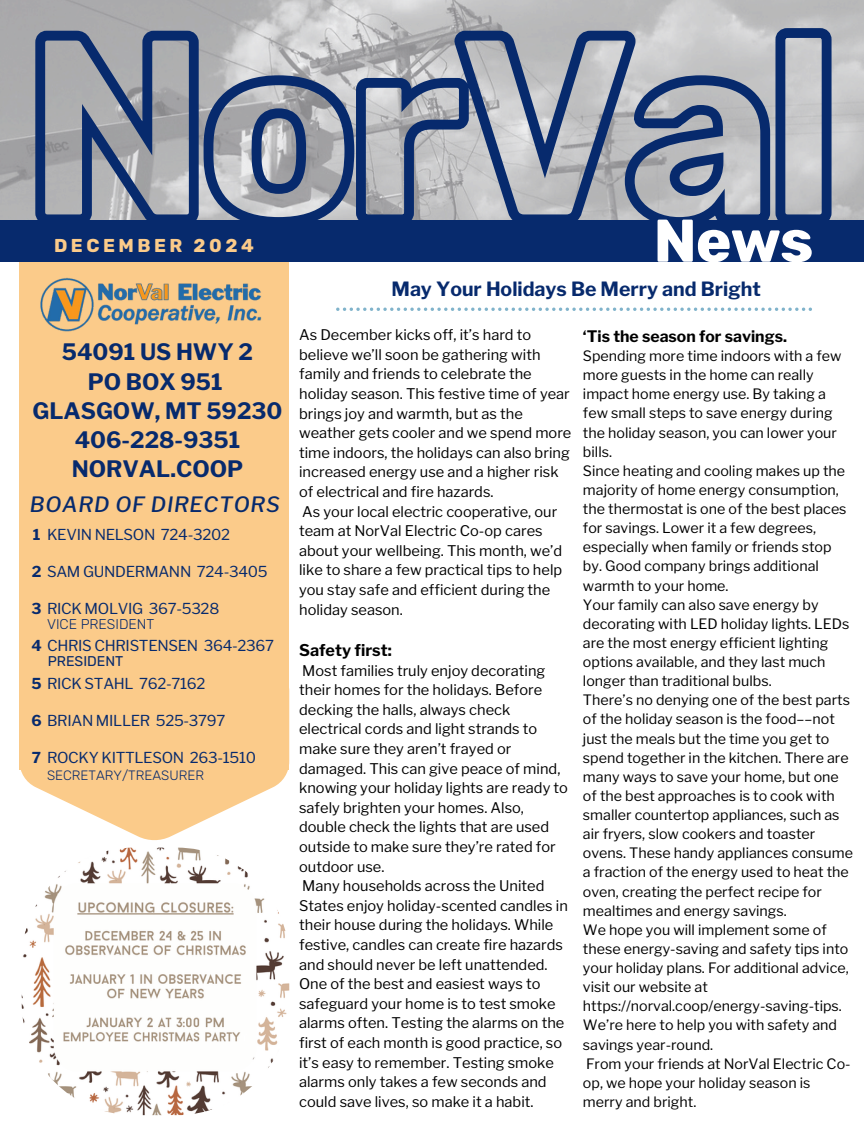
<style>
.page{position:relative;width:864px;height:1134px;background:#fff}
.page>*{position:absolute;margin:0;border:0;box-sizing:border-box;transform-origin:0 0}
.t1{font:700 60.3px "Rubik";color:#fff}
.t2{font:700 22.5px/29.2px "Libre Franklin";color:#072a6d;text-align:center}
.t3{font:italic 500 21px "Libre Franklin";letter-spacing:.035em;color:#072a6d}
.t4{font:700 19.5px "Libre Franklin";color:#072a6d}
.t5{font:700 18.6px "Rubik";letter-spacing:.19em;color:#fbcb8a}
.t6{font:700 16.2px "Libre Franklin";color:#000}
.t7{font:700 15.75px "Libre Franklin";color:#000}
.t8{font:15px "Libre Franklin";letter-spacing:-.02em;color:#072a6d}
.t9{font:14.55px/19.6px "Libre Franklin";color:#000}
.t10{font:14.25px/19.2px "Libre Franklin";color:#000}
.t11{font:300 14.1px "Rubik";color:#072a6d}
.t12{font:14.1px "Rubik";color:#072a6d}
.t13{font:300 13.5px "Rubik";color:#072a6d}
.s1{font-weight:700}
</style>
<div class="page">
<img style="left:0;top:0;width:864px;height:219px">
<svg style="left:30px;top:20px;width:806px;height:200px"></svg>
<svg style="left:21px;top:770px;width:267px;height:71px;fill:#fbcb8a"></svg>
<div style="left:20px;top:236px;width:269px;height:534px;background:#fbcb8a"></div>
<div style="left:0;top:220px;width:864px;height:42px;background:#072a6d"></div>
<img style="left:40px;top:277px;width:222px;height:55px">
<svg style="left:336px;top:308px;width:476px;height:3px"></svg>
<img style="left:22px;top:848px;width:267px;height:267px;border-radius:112px">
<p class="t5" style="left:54px;top:234px;width:201px">DECEMBER 2024</p>
<h6 class="t2" style="left:32px;top:338px;width:251px">54091 US HWY 2<br>PO BOX 951<br>GLASGOW, MT 59230<br>406-228-9351<br>NORVAL.COOP</h6>
<h3 class="t3" style="left:30px;top:491px;width:251px">BOARD OF DIRECTORS</h3>
<p class="t8" style="left:33px;top:526px;width:199px"><span class="s1">1</span> KEVIN NELSON 724-3202</p>
<p class="t8" style="left:32px;top:563px;width:237px"><span class="s1">2</span> SAM GUNDERMANN 724-3405</p>
<p class="t8" style="left:32px;top:600px;width:189px"><span class="s1">3</span> RICK MOLVIG 367-5328</p>
<p class="t8" style="left:31px;top:637px;width:244px"><span class="s1">4</span> CHRIS CHRISTENSEN 364-2367</p>
<p class="t8" style="left:32px;top:674px;width:176px"><span class="s1">5</span> RICK STAHL 762-7162</p>
<p class="t8" style="left:31px;top:711px;width:196px"><span class="s1">6</span> BRIAN MILLER 525-3797</p>
<p class="t8" style="left:32px;top:748px;width:226px"><span class="s1">7</span> ROCKY KITTLESON 263-1510</p>
<p class="t11" style="left:47px;top:616px;width:109px">VICE PRESIDENT</p>
<p class="t12" style="left:48px;top:652px;width:77px">PRESIDENT</p>
<h3 class="t13" style="left:47px;top:767px;width:158px">SECRETARY/TREASURER</h3>
<p class="t1" style="left:653px;top:205px;width:162px">News</p>
<p class="t4" style="left:392px;top:278px;width:371px">May Your Holidays Be Merry and Bright</p>
<p class="t7" style="left:583px;top:327px;width:206px">‘Tis the season for savings.</p>
<p class="t10" style="left:583px;top:346px;width:260px">Spending more time indoors with a few</p>
<p class="t10" style="left:583px;top:366px;width:255px">more guests in the home can really impact home energy use. By taking a few small steps to save energy during the holiday season, you can lower your bills.</p>
<p class="t10" style="left:583px;top:461px;width:265px">Since heating and cooling makes up the majority of home energy consumption, the thermostat is one of the best places for savings. Lower it a few degrees, especially when family or friends stop by. Good company brings additional warmth to your home.</p>
<h6 class="t10" style="left:583px;top:595px;width:268px">Your family can also save energy by decorating with LED holiday lights. LEDs are the most energy efficient lighting options available, and they last much longer than traditional bulbs.</h6>
<h6 class="t10" style="left:583px;top:691px;width:272px">There’s no denying one of the best parts of the holiday season is the food––not just the meals but the time you get to spend together in the kitchen. There are many ways to save your home, but one of the best approaches is to cook with smaller countertop appliances, such as air fryers, slow cookers and toaster ovens. These handy appliances consume a fraction of the energy used to heat the oven, creating the perfect recipe for mealtimes and energy savings.</h6>
<h6 class="t10" style="left:583px;top:920px;width:267px">We hope you will implement some of these energy-saving and safety tips into your holiday plans. For additional advice, visit our website at https://norval.coop/energy-saving-tips.<br>We’re here to help you with safety and savings year-round.</h6>
<p class="t10" style="left:583px;top:1054px;width:269px">From your friends at NorVal Electric Co&shy;op, we hope your holiday season is merry and bright.</p>
<h5 class="t9" style="left:299px;top:325px;width:274px">As December kicks off, it’s hard to believe we’ll soon be gathering with family and friends to celebrate the holiday season. This festive time of year brings joy and warmth, but as the weather gets cooler and we spend more time indoors, the holidays can also bring increased energy use and a higher risk of electrical and fire hazards.</h5>
<p class="t9" style="left:299px;top:502px;width:265px">As your local electric cooperative, our team at NorVal Electric Co-op cares about your wellbeing. This month, we’d like to share a few practical tips to help you stay safe and efficient during the holiday season.</p>
<p class="t6" style="left:299px;top:640px;width:94px">Safety first:</p>
<p class="t9" style="left:299px;top:661px;width:270px">Most families truly enjoy decorating their homes for the holidays. Before decking the halls, always check electrical cords and light strands to make sure they aren’t frayed or damaged. This can give peace of mind, knowing your holiday lights are ready to safely brighten your homes. Also, double check the lights that are used outside to make sure they’re rated for outdoor use.</p>
<p class="t9" style="left:299px;top:876px;width:270px">Many households across the United States enjoy holiday-scented candles in their house during the holidays. While festive, candles can create fire hazards and should never be left unattended.<br>One of the best and easiest ways to safeguard your home is to test smoke alarms often. Testing the alarms on the first of each month is good practice, so it’s easy to remember. Testing smoke alarms only takes a few seconds and could save lives, so make it a habit.</p>
</div>
